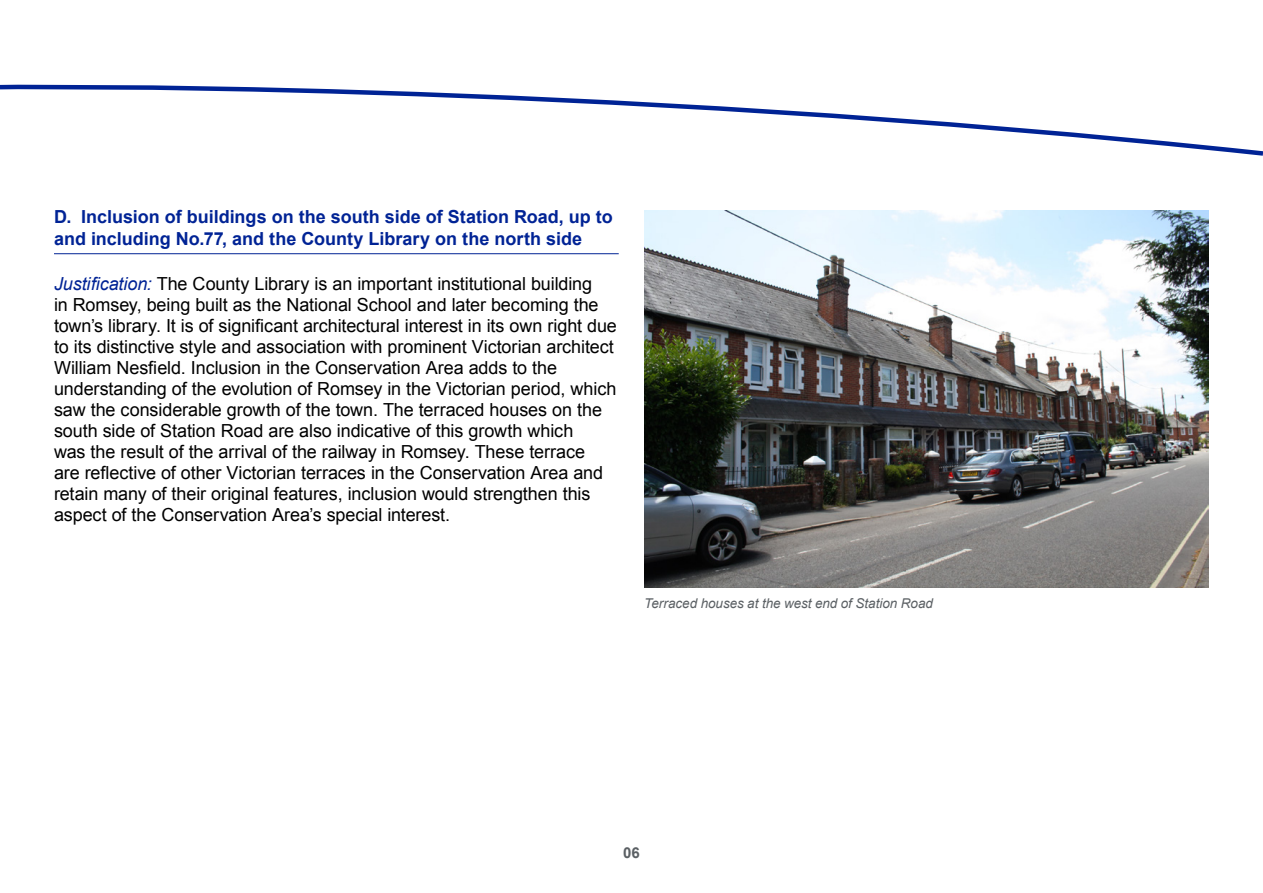
<style>
.page{position:relative;width:1263px;height:893px;background:#fff}
.page>*{position:absolute;margin:0;border:0;box-sizing:border-box;transform-origin:0 0}
.t1{font:18px/21px "Arial";letter-spacing:-.005em;color:#000}
.t2{font:700 18px/22.5px "Arial";color:#002395}
.t3{font:700 15px "Arial";color:#5b6064}
.t4{font:italic 13.5px "Arial";letter-spacing:-.005em;color:#5b6064}
.s1{font-style:italic;color:#002395}
</style>
<div class="page">
<svg style="left:0;top:84px;width:1263px;height:72px"></svg>
<hr style="left:54px;top:253px;width:565px;height:1px;background:#002395">
<img style="left:644px;top:211px;width:565px;height:377px">
<p class="t2" style="left:54px;top:205px;width:560px">D. Inclusion of buildings on the south side of Station Road, up to and including No.77, and the County Library on the north side</p>
<p class="t1" style="left:54px;top:273px;width:564px"><span class="s1">Justification:</span> The County Library is an important institutional building<br>in Romsey, being built as the National School and later becoming the town’s library. It is of significant architectural interest in its own right due to its distinctive style and association with prominent Victorian architect William Nesfield. Inclusion in the Conservation Area adds to the understanding of the evolution of Romsey in the Victorian period, which saw the considerable growth of the town. The terraced houses on the south side of Station Road are also indicative of this growth which<br>was the result of the arrival of the railway in Romsey. These terrace<br>are reflective of other Victorian terraces in the Conservation Area and retain many of their original features, inclusion would strengthen this aspect of the Conservation Area’s special interest.</p>
<p class="t4" style="left:644px;top:595px;width:290px">Terraced houses at the west end of Station Road</p>
<p class="t3" style="left:623px;top:843px;width:18px">06</p>
</div>
